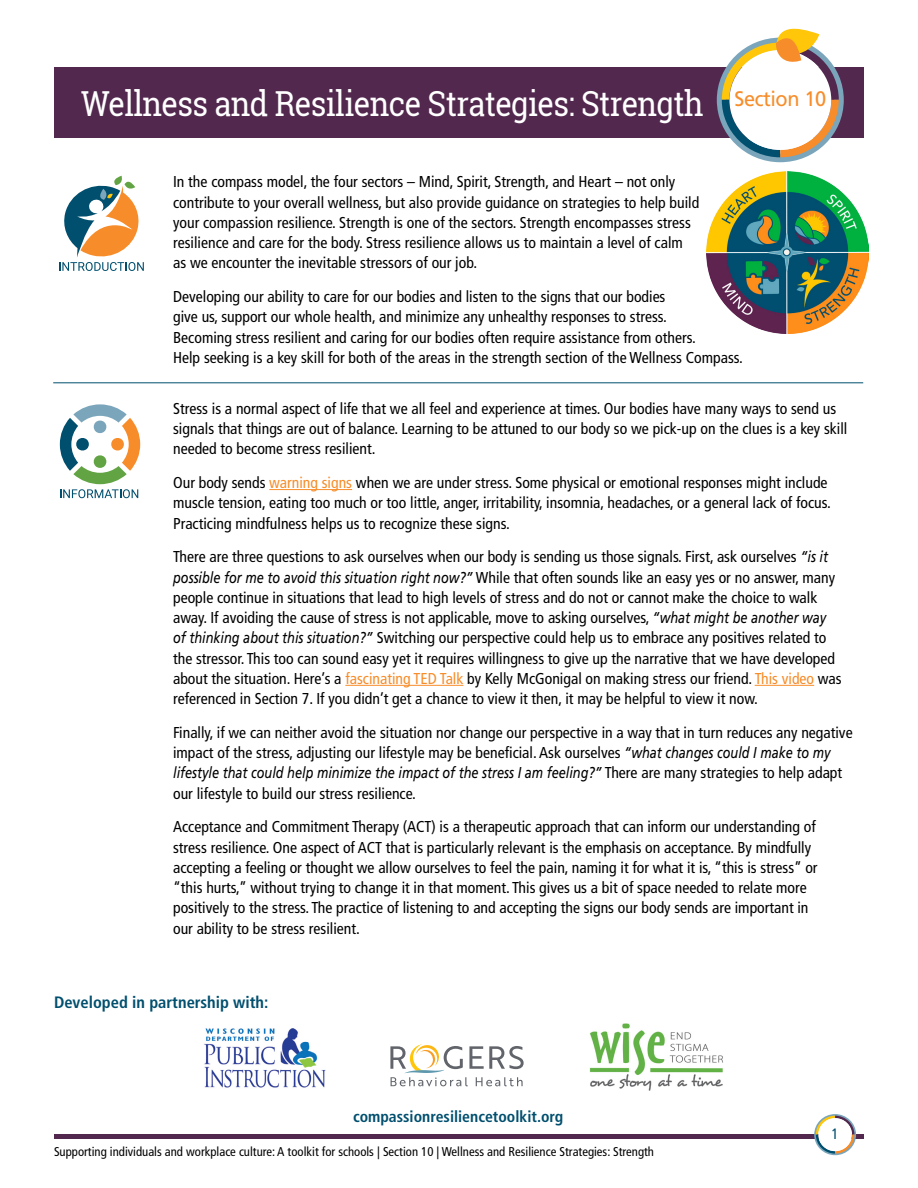
<style>
.page{position:relative;width:918px;height:1188px;background:#fff}
.page>*{position:absolute;margin:0;border:0;box-sizing:border-box;transform-origin:0 0}
.t1{font:34.5px "Roboto Slab";letter-spacing:-.02em;color:#fff;scale:.89 1}
.t2{font:700 condensed 16.5px "Frutiger LT Std";color:#004f6e}
.t3{font:condensed 15.75px/20.2px "Frutiger LT Std";color:#000}
.t4{font:700 condensed 15.75px "Frutiger LT Std";color:#004f6e}
.t5{font:condensed 15px "Frutiger LT Std";color:#004f6e}
.t6{font:condensed 12.75px "Frutiger LT Std";color:#000}
.s1{color:#f78d2a}
.s2{font-style:italic;font-stretch:normal}
</style>
<div class="page">
<hr style="left:54px;top:1134px;width:810px;height:4px;background:#53284f">
<svg style="left:814px;top:1114px;width:42px;height:41px"></svg>
<div style="left:818px;top:1118px;width:34px;height:33px;background:#fff;border-radius:50%"></div>
<div style="left:54px;top:68px;width:810px;height:70px;background:#53284f"></div>
<svg style="left:717px;top:28px;width:127px;height:134px"></svg>
<hr style="left:53px;top:382px;width:810px;height:1px;background:#004f6e">
<svg style="left:59px;top:176px;width:85px;height:95px"></svg>
<svg style="left:60px;top:404px;width:80px;height:94px"></svg>
<hr style="left:269px;top:489px;width:83px;height:1px;background:#f78d2a">
<hr style="left:345px;top:685px;width:118px;height:1px;background:#f78d2a">
<hr style="left:755px;top:685px;width:59px;height:1px;background:#f78d2a">
<img style="left:590px;top:1023px;width:133px;height:67px">
<svg style="left:390px;top:1044px;width:134px;height:42px"></svg>
<img style="left:204px;top:1028px;width:122px;height:60px">
<img style="left:706px;top:171px;width:162px;height:163px">
<h1 class="t1" style="left:81px;top:79px;width:839px">Wellness and Resilience Strategies: Strength <sup>Section</sup> <sup>10</sup></h1>
<p class="t3" style="left:173px;top:172px;width:528px">In the compass model, the four sectors – Mind, Spirit, Strength, and Heart – not only contribute to your overall wellness, but also provide guidance on strategies to help build your compassion resilience. Strength is one of the sectors. Strength encompasses stress resilience and care for the body. Stress resilience allows us to maintain a level of calm as we encounter the inevitable stressors of our job.</p>
<p class="t3" style="left:173px;top:287px;width:571px">Developing our ability to care for our bodies and listen to the signs that our bodies<br>give us, support our whole health, and minimize any unhealthy responses to stress.<br>Becoming stress resilient and caring for our bodies often require assistance from others.<br>Help seeking is a key skill for both of the areas in the strength section of the Wellness Compass.</p>
<p class="t3" style="left:173px;top:398px;width:676px">Stress is a normal aspect of life that we all feel and experience at times. Our bodies have many ways to send us signals that things are out of balance. Learning to be attuned to our body so we pick-up on the clues is a key skill needed to become stress resilient.</p>
<p class="t3" style="left:173px;top:473px;width:659px">Our body sends <span class="s1">warning signs</span> when we are under stress. Some physical or emotional responses might include muscle tension, eating too much or too little, anger, irritability, insomnia, headaches, or a general lack of focus.<br>Practicing mindfulness helps us to recognize these signs.</p>
<p class="t3" style="left:173px;top:547px;width:670px">There are three questions to ask ourselves when our body is sending us those signals. First, ask ourselves <span class="s2">“is it possible for me to avoid this situation right now?”</span> While that often sounds like an easy yes or no answer, many people continue in situations that lead to high levels of stress and do not or cannot make the choice to walk away. If avoiding the cause of stress is not applicable, move to asking ourselves, <span class="s2">“what might be another way of thinking about this situation?”</span> Switching our perspective could help us to embrace any positives related to the stressor. This too can sound easy yet it requires willingness to give up the narrative that we have developed about the situation. Here’s a <span class="s1">fascinating TED Talk</span> by Kelly McGonigal on making stress our friend. <span class="s1">This video</span> was referenced in Section 7. If you didn’t get a chance to view it then, it may be helpful to view it now.</p>
<p class="t3" style="left:173px;top:722px;width:681px">Finally, if we can neither avoid the situation nor change our perspective in a way that in turn reduces any negative impact of the stress, adjusting our lifestyle may be beneficial. Ask ourselves <span class="s2">“what changes could I make to my lifestyle that could help minimize the impact of the stress I am feeling?”</span> There are many strategies to help adapt our lifestyle to build our stress resilience.</p>
<p class="t3" style="left:173px;top:817px;width:646px">Acceptance and Commitment Therapy (ACT) is a therapeutic approach that can inform our understanding of stress resilience. One aspect of ACT that is particularly relevant is the emphasis on acceptance. By mindfully accepting a feeling or thought we allow ourselves to feel the pain, naming it for what it is, “this is stress” or “this hurts,” without trying to change it in that moment. This gives us a bit of space needed to relate more positively to the stress. The practice of listening to and accepting the signs our body sends are important in our ability to be stress resilient.</p>
<p class="t2" style="left:54px;top:992px;width:216px">Developed in partnership with:</p>
<p class="t4" style="left:353px;top:1107px;width:212px">compassionresiliencetoolkit.org</p>
<p class="t6" style="left:54px;top:1144px;width:602px">Supporting individuals and workplace culture: A toolkit for schools | Section 10 | Wellness and Resilience Strategies: Strength</p>
<p class="t5" style="left:832px;top:1125px;width:9px">1</p>
</div>
